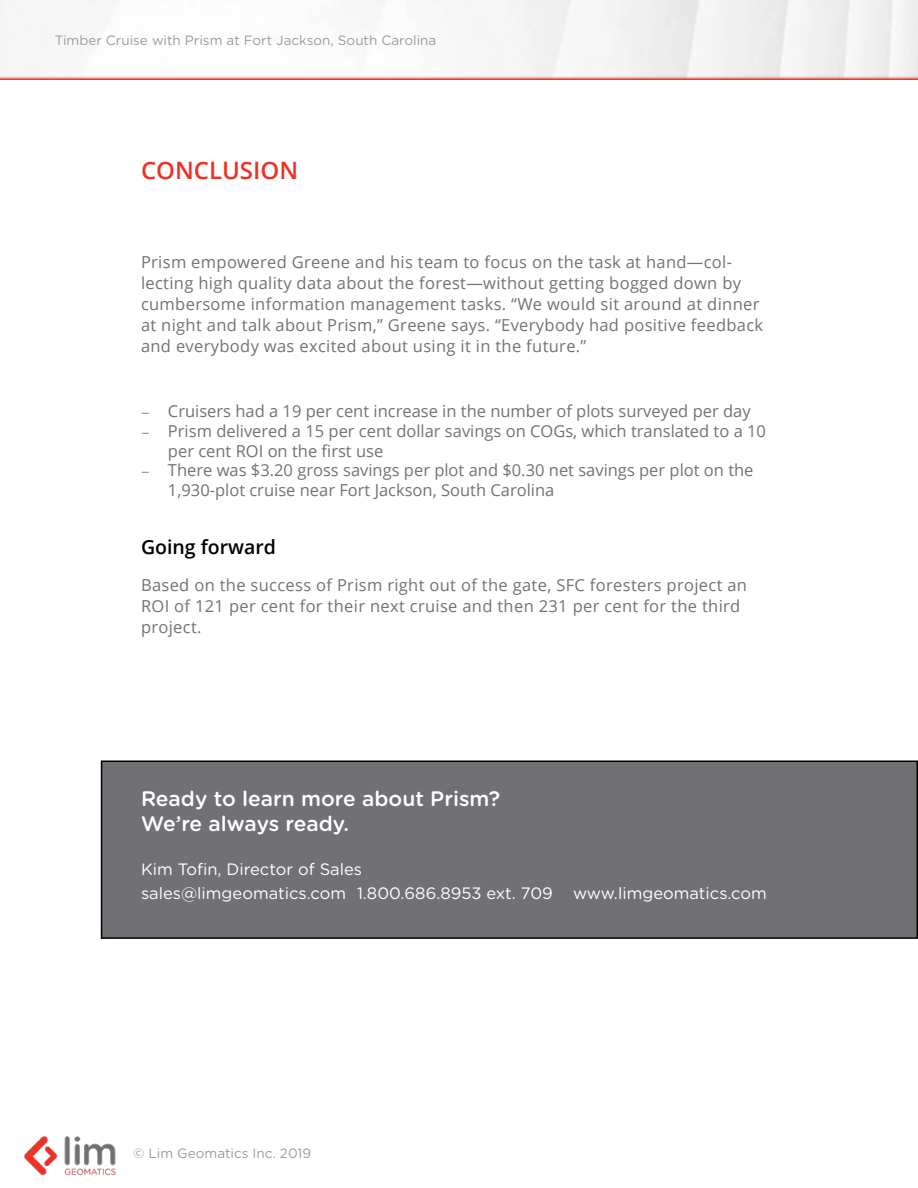
<style>
.page{position:relative;width:918px;height:1188px;background:#fff}
.page>*{position:absolute;margin:0;border:0;box-sizing:border-box;transform-origin:0 0}
.t1{font:600 24px "Open Sans";color:#ee3124}
.t2{font:500 21px/25.2px "Gotham Rounded";color:#fff}
.t3{font:600 19.5px "Open Sans";color:#000}
.t4{font:16.5px/21px "Open Sans";letter-spacing:.02em;color:#767171}
.t5{font:16.5px/19.8px "Open Sans";color:#767171}
.t6{font:16.5px/24px "Gotham Rounded";color:#fff}
.t7{font:13.5px "Gotham Rounded";color:#999b9e}
.s1{font-family:"Minion Pro"}
</style>
<div class="page">
<img style="left:0;top:0;width:918px;height:80px">
<img style="left:24px;top:1136px;width:92px;height:40px">
<div style="left:102px;top:761px;width:815px;height:177px;background:#717074"></div>
<div style="left:101px;top:760px;width:817px;height:179px;border:2px solid #000"></div>
<p class="t7" style="left:55px;top:30px;width:383px">Timber Cruise with Prism at Fort Jackson, South Carolina</p>
<h1 class="t1" style="left:141px;top:154px;width:159px">CONCLUSION</h1>
<p class="t4" style="left:141px;top:251px;width:624px">Prism empowered Greene and his team to focus on the task at hand—col&shy;lecting high quality data about the forest—without getting bogged down by cumbersome information management tasks. “We would sit around at dinner at night and talk about Prism,” Greene says. “Everybody had positive feedback and everybody was excited about using it in the future.”</p>
<p class="t5" style="left:141px;top:401px;width:611px"><span class="s1">–</span> Cruisers had a 19 per cent increase in the number of plots surveyed per day</p>
<p class="t5" style="left:168px;top:421px;width:600px;text-indent:-27px"><span class="s1">–</span> Prism delivered a 15 per cent dollar savings on COGs, which translated to a 10 per cent ROI on the first use</p>
<p class="t5" style="left:168px;top:460px;width:587px;text-indent:-27px"><span class="s1">–</span> There was $3.20 gross savings per plot and $0.30 net savings per plot on the<br>1,930-plot cruise near Fort Jackson, South Carolina</p>
<p class="t3" style="left:141px;top:533px;width:136px">Going forward</p>
<p class="t4" style="left:141px;top:574px;width:608px">Based on the success of Prism right out of the gate, SFC foresters project an<br>ROI of 121 per cent for their next cruise and then 231 per cent for the third project.</p>
<p class="t2" style="left:141px;top:785px;width:361px">Ready to learn more about Prism?<br>We’re always ready.</p>
<p class="t6" style="left:141px;top:857px;width:627px">Kim Tofin, Director of Sales<br>sales@limgeomatics.com 1.800.686.8953 ext. 709 www.limgeomatics.com</p>
<p class="t7" style="left:133px;top:1144px;width:179px">© Lim Geomatics Inc. 2019</p>
</div>
